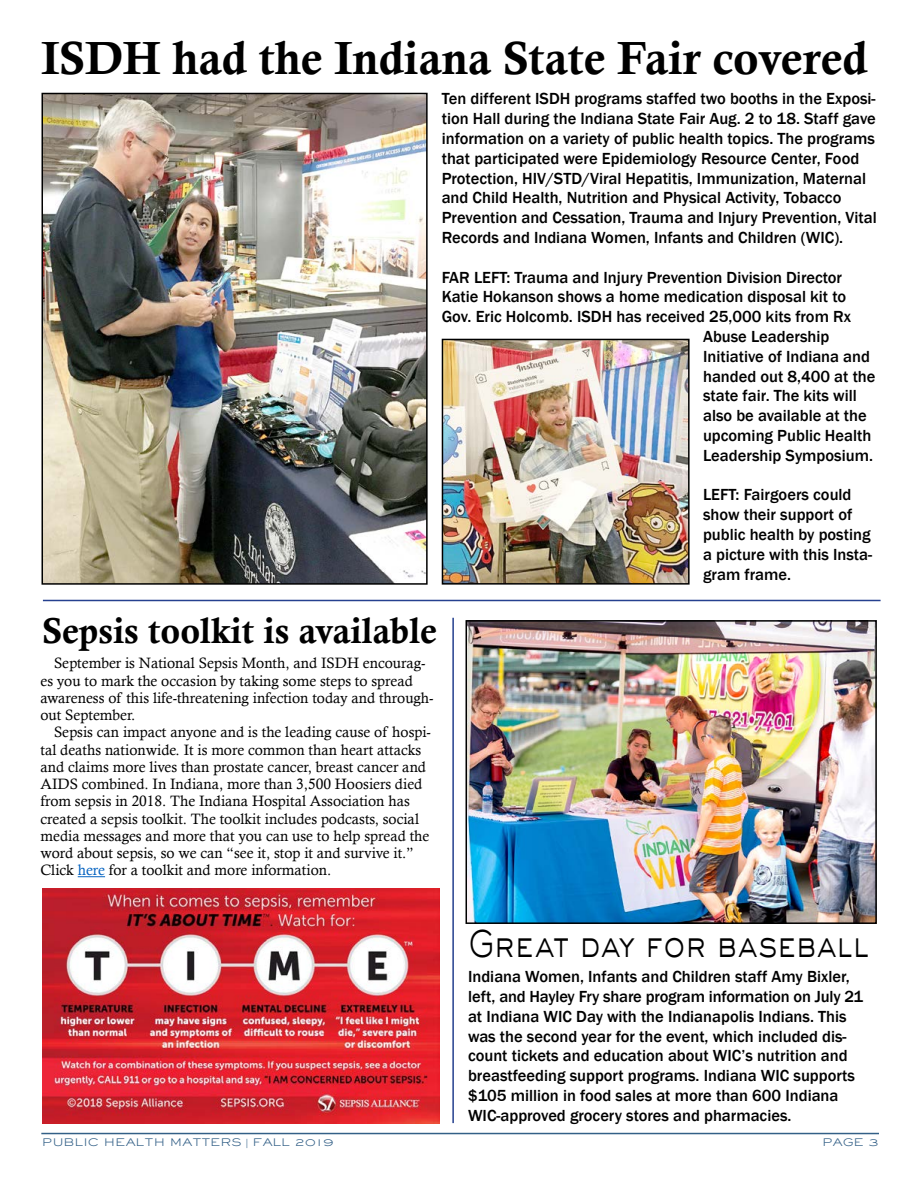
<style>
.page{position:relative;width:918px;height:1188px;background:#fff}
.page>*{position:absolute;margin:0;border:0;box-sizing:border-box;transform-origin:0 0}
.t1{font:46.5px "Calis MT Bol";color:#000}
.t2{font:36px "Calis MT Bol";color:#000}
.t3{font:36px "Sackers Gothic Light AT";letter-spacing:-.01em;color:#000;scale:.79 1}
.t4{font:500 16.5px/19.8px "Franklin Gothic";color:#000}
.t5{font:15px/17.2px "Calisto";color:#000}
.t6{font:10.2px "Sackers Gothic Light AT";color:#336087;scale:1.18 1}
.s1{color:#0563c1}
.s2{font-family:"Times New Roman"}
</style>
<div class="page">
<hr style="left:41px;top:1133px;width:838px;height:1px;background:#336087">
<svg style="left:78px;top:876px;width:27px;height:1px"></svg>
<img style="left:469px;top:623px;width:405px;height:298px">
<div style="left:466px;top:620px;width:411px;height:304px;border:2px solid #000"></div>
<img style="left:45px;top:96px;width:380px;height:486px">
<div style="left:42px;top:93px;width:386px;height:492px;border:2px solid #000"></div>
<img style="left:445px;top:342px;width:242px;height:240px">
<div style="left:442px;top:339px;width:248px;height:246px;border:2px solid #000"></div>
<hr style="left:43px;top:600px;width:838px;height:1px;background:#25408f">
<hr style="left:452px;top:618px;width:2px;height:505px;background:#25408f">
<img style="left:43px;top:889px;width:396px;height:234px">
<h1 class="t1" style="left:41px;top:31px;width:828px">ISDH had the Indiana State Fair covered</h1>
<p class="t4" style="left:442px;top:89px;width:437px">Ten different ISDH programs staffed two booths in the Exposi&shy;tion Hall during the Indiana State Fair Aug. 2 to 18. Staff gave information on a variety of public health topics. The programs that participated were Epidemiology Resource Center, Food Protection, HIV/STD/Viral Hepatitis, Immunization, Maternal and Child Health, Nutrition and Physical Activity, Tobacco Prevention and Cessation, Trauma and Injury Prevention, Vital Records and Indiana Women, Infants and Children (WIC).</p>
<p class="t4" style="left:442px;top:267px;width:402px">FAR LEFT: Trauma and Injury Prevention Division Director</p>
<p class="t4" style="left:442px;top:287px;width:406px">Katie Hokanson shows a home medication disposal kit to</p>
<p class="t4" style="left:442px;top:307px;width:411px">Gov. Eric Holcomb. ISDH has received 25,000 kits from Rx</p>
<p class="t4" style="left:703px;top:327px;width:128px">Abuse Leadership</p>
<p class="t4" style="left:703px;top:346px;width:168px">Initiative of Indiana and</p>
<p class="t4" style="left:703px;top:366px;width:174px">handed out 8,400 at the</p>
<p class="t4" style="left:703px;top:386px;width:155px">state fair. The kits will</p>
<p class="t4" style="left:703px;top:406px;width:165px">also be available at the</p>
<p class="t4" style="left:703px;top:426px;width:170px">upcoming Public Health</p>
<p class="t4" style="left:703px;top:445px;width:171px">Leadership Symposium.</p>
<p class="t4" style="left:703px;top:485px;width:171px">LEFT: Fairgoers could show their support of public health by posting a picture with this Insta&shy;gram frame.</p>
<h2 class="t2" style="left:42px;top:611px;width:396px">Sepsis toolkit is available</h2>
<p class="t5" style="left:41px;top:655px;width:395px;text-indent:13px">September is National Sepsis Month, and ISDH encourag&shy;es you to mark the occasion by taking some steps to spread awareness of this life-threatening infection today and through&shy;out September.</p>
<p class="t5" style="left:41px;top:724px;width:392px;text-indent:14px">Sepsis can impact anyone and is the leading cause of hospi&shy;tal deaths nationwide. It is more common than heart attacks and claims more lives than prostate cancer, breast cancer and AIDS combined. In Indiana, more than 3,500 Hoosiers died from sepsis in 2018. The Indiana Hospital Association has created a sepsis toolkit. The toolkit includes podcasts, social media messages and more that you can use to help spread the word about sepsis, so we can “see it, stop it and survive it.” Click <span class="s1">here</span> for a toolkit and more information.</p>
<h2 class="t3" style="left:469px;top:920px;width:509px">Great day for baseball</h2>
<p class="t4" style="left:468px;top:967px;width:397px">Indiana Women, Infants and Children staff Amy Bixler, left, and Hayley Fry share program information on July 21 at Indiana WIC Day with the Indianapolis Indians. This was the second year for the event, which included dis&shy;count tickets and education about WIC’s nutrition and breastfeeding support programs. Indiana WIC supports $105 million in food sales at more than 600 Indiana WIC-approved grocery stores and pharmacies.</p>
<p class="t6" style="left:42px;top:1135px;width:249px">PUBLIC HEALTH MATTERS <span class="s2">|</span> FALL 2019</p>
<p class="t6" style="left:822px;top:1135px;width:50px">PAGE 3</p>
</div>
